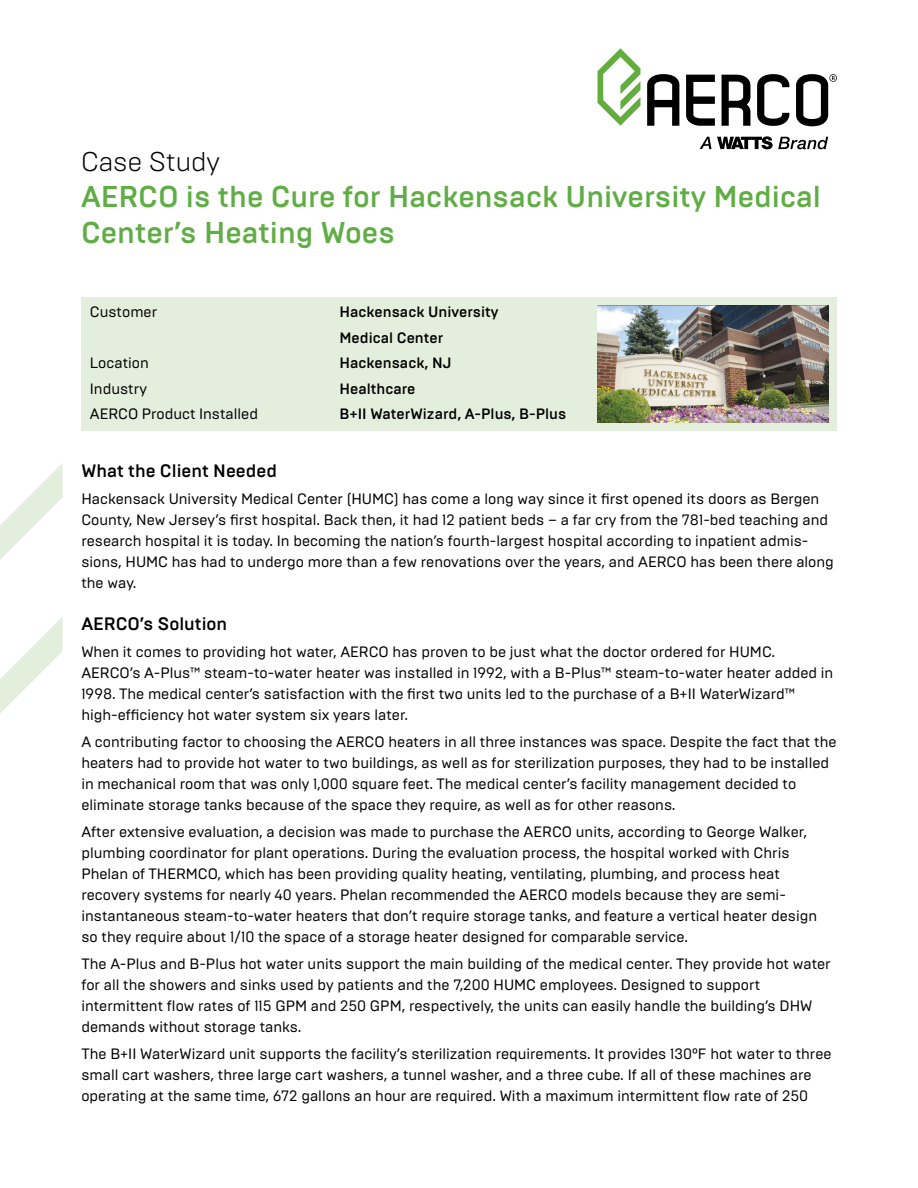
<style>
.page{position:relative;width:918px;height:1188px;background:#fff}
.page>*{position:absolute;margin:0;border:0;box-sizing:border-box;transform-origin:0 0}
.t1{font:500 30px/36px "Brutal Type";color:#60ad45}
.t2{font:300 27px "Brutal Type";color:#000}
.t3{font:500 18px "Brutal Type";color:#000}
.t4{font:15px/21px "Brutal Type";color:#000}
.t5{font:500 15px/25.5px "Brutal Type";color:#000}
</style>
<div class="page">
<div style="left:81px;top:297px;width:756px;height:134px;background:#e4eedc"></div>
<img style="left:597px;top:305px;width:232px;height:118px">
<svg style="left:0;top:464px;width:62px;height:96px"></svg>
<svg style="left:0;top:617px;width:62px;height:96px"></svg>
<svg style="left:597px;top:48px;width:43px;height:78px"></svg>
<svg style="left:647px;top:74px;width:32px;height:52px"></svg>
<svg style="left:686px;top:75px;width:29px;height:51px"></svg>
<svg style="left:722px;top:75px;width:29px;height:51px"></svg>
<svg style="left:757px;top:74px;width:32px;height:52px"></svg>
<svg style="left:796px;top:74px;width:41px;height:52px"></svg>
<svg style="left:700px;top:137px;width:11px;height:12px"></svg>
<svg style="left:717px;top:136px;width:111px;height:13px"></svg>
<p class="t2" style="left:81px;top:145px;width:141px">Case Study</p>
<p class="t1" style="left:81px;top:179px;width:742px">AERCO is the Cure for Hackensack University Medical<br>Center’s Heating Woes</p>
<p class="t4" style="left:90px;top:302px;width:69px">Customer</p>
<p class="t4" style="left:90px;top:353px;width:60px">Location</p>
<p class="t4" style="left:90px;top:378px;width:59px">Industry</p>
<p class="t4" style="left:90px;top:404px;width:170px">AERCO Product Installed</p>
<p class="t5" style="left:339px;top:299px;width:161px">Hackensack University<br>Medical Center</p>
<p class="t5" style="left:339px;top:350px;width:114px">Hackensack, NJ</p>
<p class="t5" style="left:339px;top:376px;width:78px">Healthcare</p>
<p class="t5" style="left:339px;top:401px;width:229px">B+II WaterWizard, A-Plus, B-Plus</p>
<p class="t3" style="left:81px;top:460px;width:197px">What the Client Needed</p>
<p class="t4" style="left:81px;top:489px;width:754px">Hackensack University Medical Center (HUMC) has come a long way since it first opened its doors as Bergen County, New Jersey’s first hospital. Back then, it had 12 patient beds – a far cry from the 781-bed teaching and research hospital it is today. In becoming the nation’s fourth-largest hospital according to inpatient admis&shy;sions, HUMC has had to undergo more than a few renovations over the years, and AERCO has been there along the way.</p>
<p class="t3" style="left:81px;top:613px;width:147px">AERCO’s Solution</p>
<p class="t4" style="left:81px;top:642px;width:753px">When it comes to providing hot water, AERCO has proven to be just what the doctor ordered for HUMC.<br>AERCO’s A-Plus™ steam-to-water heater was installed in 1992, with a B-Plus™ steam-to-water heater added in 1998. The medical center’s satisfaction with the first two units led to the purchase of a B+II WaterWizard™ high-efficiency hot water system six years later.</p>
<p class="t4" style="left:81px;top:732px;width:757px">A contributing factor to choosing the AERCO heaters in all three instances was space. Despite the fact that the heaters had to provide hot water to two buildings, as well as for sterilization purposes, they had to be installed in mechanical room that was only 1,000 square feet. The medical center’s facility management decided to</p>
<p class="t4" style="left:81px;top:795px;width:596px">eliminate storage tanks because of the space they require, as well as for other reasons.</p>
<p class="t4" style="left:81px;top:822px;width:727px">After extensive evaluation, a decision was made to purchase the AERCO units, according to George Walker, plumbing coordinator for plant operations. During the evaluation process, the hospital worked with Chris</p>
<p class="t4" style="left:81px;top:864px;width:700px">Phelan of THERMCO, which has been providing quality heating, ventilating, plumbing, and process heat</p>
<p class="t4" style="left:81px;top:885px;width:706px">recovery systems for nearly 40 years. Phelan recommended the AERCO models because they are semi-</p>
<p class="t4" style="left:81px;top:906px;width:737px">instantaneous steam-to-water heaters that don’t require storage tanks, and feature a vertical heater design so they require about 1/10 the space of a storage heater designed for comparable service.</p>
<p class="t4" style="left:81px;top:954px;width:751px">The A-Plus and B-Plus hot water units support the main building of the medical center. They provide hot water for all the showers and sinks used by patients and the 7,200 HUMC employees. Designed to support</p>
<p class="t4" style="left:81px;top:996px;width:733px">intermittent flow rates of 115 GPM and 250 GPM, respectively, the units can easily handle the building’s DHW demands without storage tanks.</p>
<p class="t4" style="left:81px;top:1044px;width:752px">The B+II WaterWizard unit supports the facility’s sterilization requirements. It provides 130°F hot water to three small cart washers, three large cart washers, a tunnel washer, and a three cube. If all of these machines are operating at the same time, 672 gallons an hour are required. With a maximum intermittent flow rate of 250</p>
</div>
